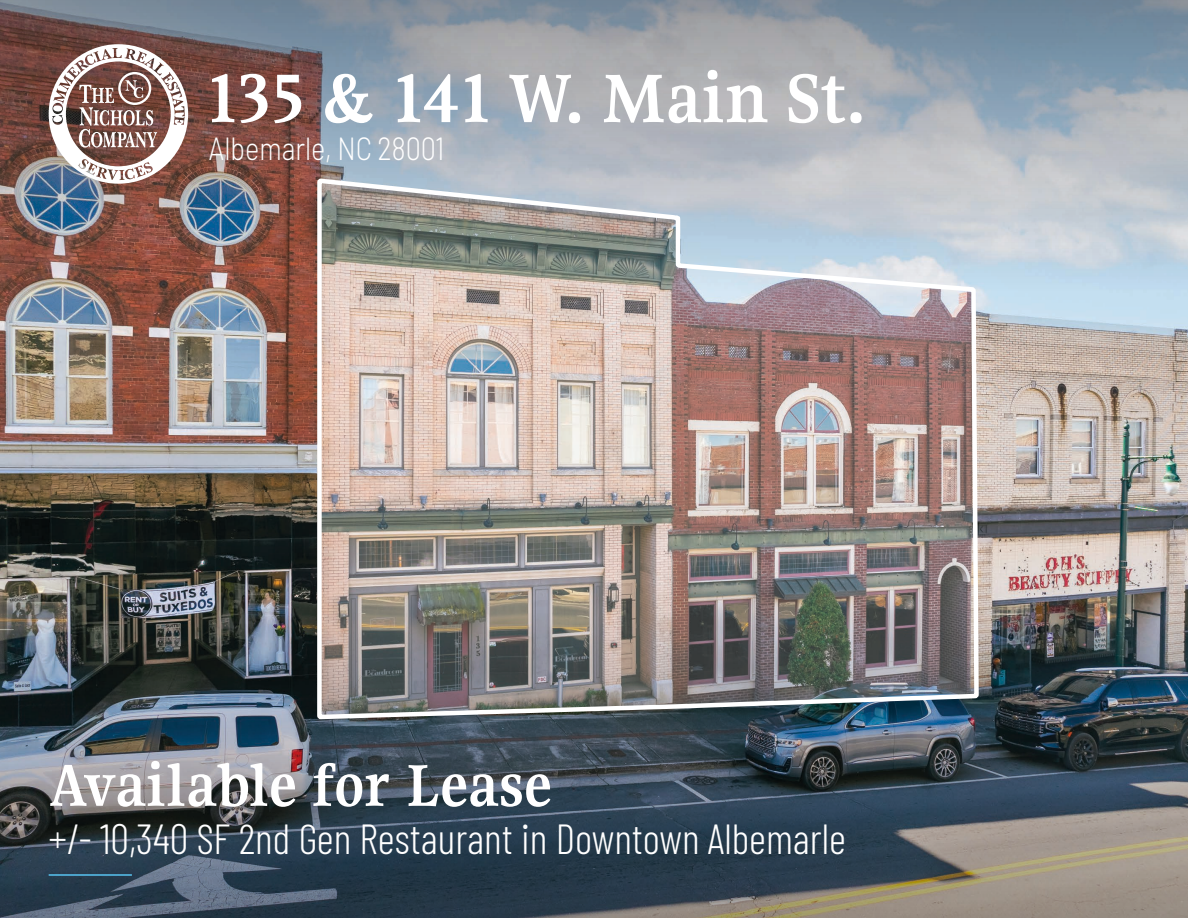
<style>
.page{position:relative;width:1188px;height:918px;background:#fff}
.page>*{position:absolute;margin:0;border:0;box-sizing:border-box;transform-origin:0 0}
.t1{font:700 75.75px "Gupter";letter-spacing:.01em;color:#fff}
.t2{font:700 65.1px "Gupter";letter-spacing:.01em;color:#fff}
.t3{font:300 42px "Barlow Condensed";color:#fff}
.t4{font:300 32.1px "Barlow";color:#fff;scale:.84 1}
</style>
<div class="page">
<img style="left:0;top:0;width:1188px;height:391px">
<img style="left:0;top:391px;width:1188px;height:527px">
<img style="left:315px;top:0;width:666px;height:722px">
<svg style="left:49px;top:44px;width:139px;height:140px"></svg>
<hr style="left:49px;top:874px;width:83px;height:2px;background:#58c4f1">
<p class="t1" style="left:208px;top:59px;width:658px">135 &amp; 141 W. Main St.</p>
<p class="t4" style="left:208px;top:128px;width:283px">Albemarle, NC 28001</p>
<p class="t2" style="left:49px;top:751px;width:504px">Available for Lease</p>
<p class="t3" style="left:49px;top:809px;width:799px">+/- 10,340 SF 2nd Gen Restaurant in Downtown Albemarle</p>
</div>
